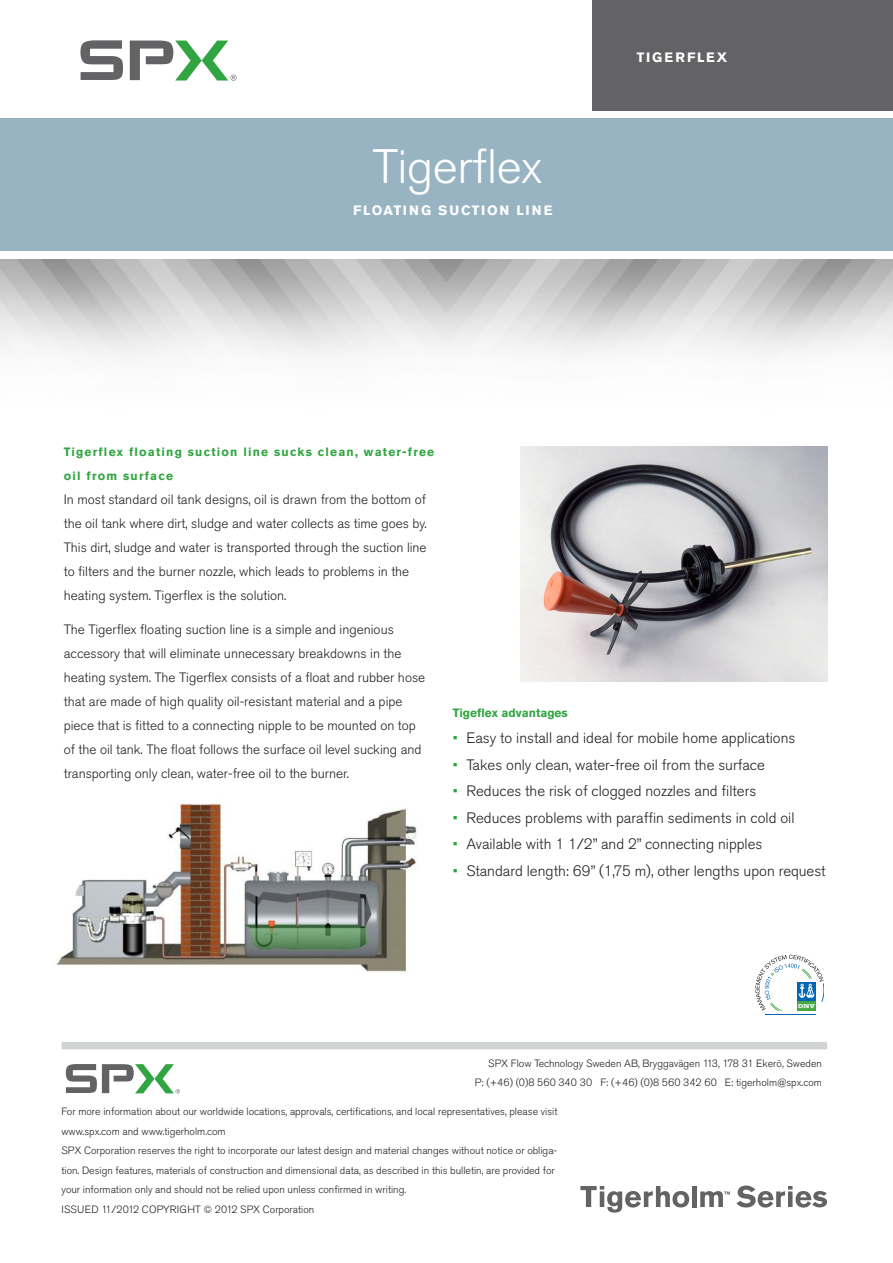
<style>
.page{position:relative;width:893px;height:1263px;background:#fff}
.page>*{position:absolute;margin:0;border:0;box-sizing:border-box;transform-origin:0 0}
.Front_Cover_Page_Hea{font:300 48px "Akzidenz Grotesk Pro";letter-spacing:-.005em;color:#fff}
.Bullet_list__green_b{font:300 15px "Akzidenz Grotesk Pro";color:#231f20}
.Body_Copy__16pt_Lead{font:300 13.5px/24px "Akzidenz Grotesk Pro";color:#231f20}
.Front_Cover_Page_Cor{font:700 13.5px "Akzidenz Grotesk Pro";letter-spacing:.13em;color:#fff}
.Body_Copy_Headline{font:700 12px/24px "Akzidenz Grotesk Pro";letter-spacing:.1em;color:#32a543}
.Text{font:700 12px "Akzidenz Grotesk Pro";color:#32a543}
.Legal_Disclaimer{font:300 10.5px/19.5px "Akzidenz Grotesk Pro";color:#231f20}
.Contact_Information{font:300 10.5px "Akzidenz Grotesk Pro";color:#231f20}
.s1{color:#32a543}
</style>
<div class="page">
<img style="left:0;top:260px;width:893px;height:230px">
<div style="left:592px;top:0;width:301px;height:111px;background:#636366"></div>
<div style="left:0;top:118px;width:893px;height:133px;background:#98b4c2"></div>
<svg style="left:80px;top:40px;width:43px;height:40px"></svg>
<svg style="left:130px;top:41px;width:107px;height:40px"></svg>
<svg style="left:580px;top:1186px;width:109px;height:26px"></svg>
<div style="left:692px;top:1186px;width:5px;height:21px;background:#636366"></div>
<svg style="left:736px;top:1185px;width:91px;height:22px"></svg>
<svg style="left:700px;top:1191px;width:30px;height:16px"></svg>
<img style="left:521px;top:446px;width:306px;height:235px">
<img style="left:56px;top:803px;width:361px;height:169px">
<div style="left:62px;top:1042px;width:765px;height:7px;background:#d1d2d4"></div>
<svg style="left:66px;top:1064px;width:114px;height:29px"></svg>
<hr style="left:764px;top:1014px;width:51px;height:1px;background:#0166b3">
<svg style="left:755px;top:955px;width:68px;height:56px"></svg>
<p class="Front_Cover_Page_Hea" style="left:373px;top:135px;width:172px">Tigerflex</p>
<p class="Front_Cover_Page_Cor" style="left:353px;top:201px;width:201px">FLOATING SUCTION LINE</p>
<p class="Front_Cover_Page_Cor" style="left:637px;top:49px;width:92px">TIGERFLEX</p>
<p class="Body_Copy_Headline" style="left:64px;top:439px;width:372px">Tigerflex floating suction line sucks clean, water-free oil from surface</p>
<p class="Body_Copy__16pt_Lead" style="left:64px;top:487px;width:365px">In most standard oil tank designs, oil is drawn from the bottom of the oil tank where dirt, sludge and water collects as time goes by.<br>This dirt, sludge and water is transported through the suction line to filters and the burner nozzle, which leads to problems in the heating system. Tigerflex is the solution.</p>
<p class="Body_Copy__16pt_Lead" style="left:64px;top:618px;width:363px">The Tigerflex floating suction line is a simple and ingenious accessory that will eliminate unnecessary breakdowns in the heating system. The Tigerflex consists of a float and rubber hose that are made of high quality oil-resistant material and a pipe piece that is fitted to a connecting nipple to be mounted on top of the oil tank. The float follows the surface oil level sucking and transporting only clean, water-free oil to the burner.</p>
<p class="Text" style="left:453px;top:705px;width:116px">Tigeflex advantages</p>
<p class="Bullet_list__green_b" style="left:453px;top:728px;width:344px"><span class="s1">•</span> Easy to install and ideal for mobile home applications</p>
<p class="Bullet_list__green_b" style="left:453px;top:755px;width:314px"><span class="s1">•</span> Takes only clean, water-free oil from the surface</p>
<p class="Bullet_list__green_b" style="left:453px;top:781px;width:305px"><span class="s1">•</span> Reduces the risk of clogged nozzles and filters</p>
<p class="Bullet_list__green_b" style="left:453px;top:808px;width:343px"><span class="s1">•</span> Reduces problems with paraffin sediments in cold oil</p>
<p class="Bullet_list__green_b" style="left:453px;top:834px;width:311px"><span class="s1">•</span> Available with 1 1/2’’ and 2’’ connecting nipples</p>
<p class="Bullet_list__green_b" style="left:453px;top:861px;width:374px"><span class="s1">•</span> Standard length: 69’’ (1,75 m), other lengths upon request</p>
<p class="Contact_Information" style="left:488px;top:1056px;width:335px">SPX Flow Technology Sweden AB, Bryggavägen 113, 178 31 Ekerö, Sweden</p>
<p class="Contact_Information" style="left:475px;top:1076px;width:348px">P: (+46) (0)8 560 340 30 F: (+46) (0)8 560 342 60 E: tigerholm@spx.com</p>
<p class="Legal_Disclaimer" style="left:61px;top:1102px;width:498px">For more information about our worldwide locations, approvals, certifications, and local representatives, please visit www.spx.com and www.tigerholm.com</p>
<p class="Legal_Disclaimer" style="left:61px;top:1141px;width:497px">SPX Corporation reserves the right to incorporate our latest design and material changes without notice or obliga&shy;tion. Design features, materials of construction and dimensional data, as described in this bulletin, are provided for your information only and should not be relied upon unless confirmed in writing.</p>
<p class="Legal_Disclaimer" style="left:61px;top:1199px;width:254px">ISSUED 11/2012 COPYRIGHT © 2012 SPX Corporation</p>
</div>
